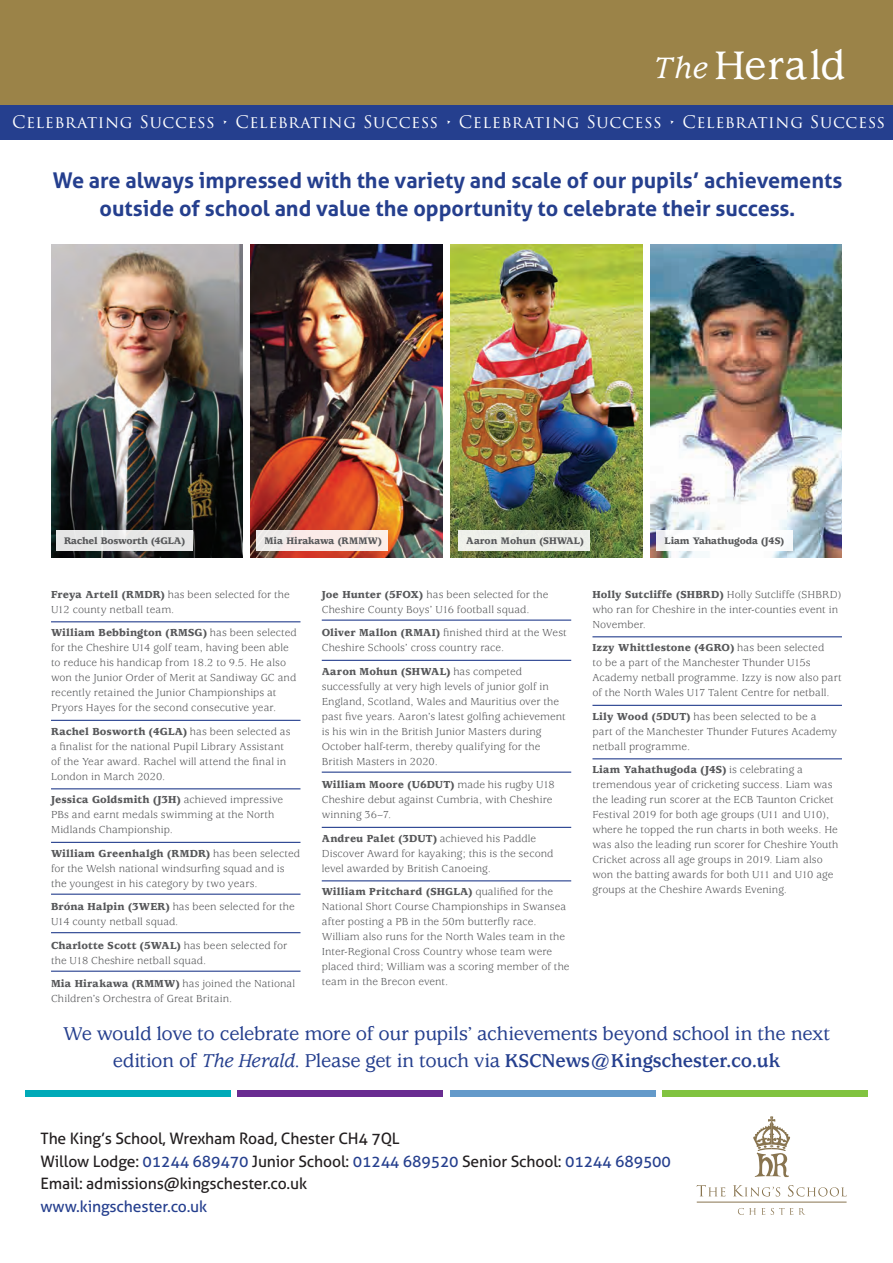
<style>
.page{position:relative;width:893px;height:1263px;background:#fff}
.page>*{position:absolute;margin:0;border:0;box-sizing:border-box;transform-origin:0 0}
.t1{font:500 43.95px "Usherwood";color:#fff}
.BODY_TEXT_Black{font:700 21.6px/27.8px "Aller";color:#253f8e;text-align:center}
.BODY_TEXT_Black-2{font:500 20.55px/26.8px "Usherwood";letter-spacing:-.025em;color:#253f8e;text-align:center}
.t2{font:16.8px "Trajan Pro 3";letter-spacing:.03em;color:#fff}
.t3{font:15.75px "Aller";letter-spacing:-.01em;color:#231f20}
.t4{font:15.75px "Aller";letter-spacing:-.01em;color:#253f8e}
.BODY_TEXT_Black-3{font:11.25px/15px "Usherwood";letter-spacing:.005em;color:#57585a}
.BODY_TEXT_Black-4{font:900 10.5px "Usherwood";letter-spacing:-.01em;color:#57585a}
.s1{font-style:italic;font-size:32.7px}
.s2{font-weight:900}
.s3{font-style:italic}
.s4{font-weight:700}
.s5{color:#253f8e}
</style>
<div class="page">
<div style="left:0;top:0;width:893px;height:105px;background:#9b8348"></div>
<div style="left:0;top:105px;width:893px;height:34px;background:#253f8e"></div>
<div style="left:26px;top:1091px;width:205px;height:6px;background:#00aab8"></div>
<div style="left:238px;top:1091px;width:205px;height:6px;background:#692c91"></div>
<div style="left:450px;top:1091px;width:205px;height:6px;background:#649aca"></div>
<div style="left:662px;top:1091px;width:205px;height:6px;background:#81c340"></div>
<svg style="left:753px;top:1116px;width:38px;height:61px"></svg>
<svg style="left:697px;top:1185px;width:28px;height:11px"></svg>
<svg style="left:733px;top:1185px;width:47px;height:11px"></svg>
<svg style="left:788px;top:1185px;width:59px;height:11px"></svg>
<svg style="left:738px;top:1208px;width:27px;height:7px"></svg>
<svg style="left:771px;top:1208px;width:22px;height:7px"></svg>
<svg style="left:799px;top:1208px;width:6px;height:7px"></svg>
<hr style="left:697px;top:1202px;width:150px;height:1px;background:#88744f">
<img style="left:451px;top:245px;width:191px;height:313px">
<div style="left:458px;top:531px;width:132px;height:20px;background:#edefea"></div>
<img style="left:651px;top:245px;width:191px;height:313px">
<div style="left:657px;top:531px;width:136px;height:20px;background:#fff"></div>
<img style="left:251px;top:245px;width:191px;height:313px">
<div style="left:256px;top:531px;width:132px;height:20px;background:linear-gradient(to right,#f1eae9,#feeee8)"></div>
<img style="left:51px;top:245px;width:191px;height:313px">
<div style="left:56px;top:531px;width:136px;height:20px;background:#e6e6e6"></div>
<hr style="left:51px;top:621px;width:249px;height:1px;background:#253f8e">
<hr style="left:51px;top:720px;width:249px;height:1px;background:#253f8e">
<hr style="left:51px;top:788px;width:249px;height:1px;background:#253f8e">
<hr style="left:51px;top:842px;width:249px;height:1px;background:#253f8e">
<hr style="left:51px;top:894px;width:249px;height:1px;background:#253f8e">
<hr style="left:51px;top:932px;width:249px;height:1px;background:#253f8e">
<hr style="left:51px;top:971px;width:249px;height:1px;background:#253f8e">
<hr style="left:322px;top:619px;width:249px;height:2px;background:#253f8e">
<hr style="left:322px;top:660px;width:249px;height:1px;background:#253f8e">
<hr style="left:322px;top:771px;width:249px;height:2px;background:#253f8e">
<hr style="left:322px;top:827px;width:249px;height:1px;background:#253f8e">
<hr style="left:322px;top:880px;width:249px;height:1px;background:#253f8e">
<hr style="left:592px;top:636px;width:250px;height:1px;background:#253f8e">
<hr style="left:592px;top:705px;width:250px;height:1px;background:#253f8e">
<hr style="left:592px;top:758px;width:250px;height:1px;background:#253f8e">
<p class="t1" style="left:654px;top:41px;width:193px"><span class="s1">The</span> Herald</p>
<p class="t2" style="left:12px;top:111px;width:875px">CELEBRATING SUCCESS • CELEBRATING SUCCESS • CELEBRATING SUCCESS • CELEBRATING SUCCESS</p>
<p class="BODY_TEXT_Black" style="left:53px;top:166px;width:791px">We are always impressed with the variety and scale of our pupils’ achievements outside of school and value the opportunity to celebrate their success.</p>
<p class="BODY_TEXT_Black-4" style="left:64px;top:535px;width:123px">Rachel Bosworth (4GLA)</p>
<p class="BODY_TEXT_Black-4" style="left:264px;top:535px;width:119px">Mia Hirakawa (RMMW)</p>
<p class="BODY_TEXT_Black-4" style="left:466px;top:535px;width:119px">Aaron Mohun (SHWAL)</p>
<p class="BODY_TEXT_Black-4" style="left:665px;top:535px;width:121px">Liam Yahathugoda (J4S)</p>
<p class="BODY_TEXT_Black-3" style="left:51px;top:587px;width:240px"><span class="s2">Freya Artell (RMDR)</span> has been selected for the<br>U12 county netball team.</p>
<p class="BODY_TEXT_Black-3" style="left:51px;top:626px;width:247px"><span class="s2">William Bebbington (RMSG)</span> has been selected for the Cheshire U14 golf team, having been able to reduce his handicap from 18.2 to 9.5. He also won the Junior Order of Merit at Sandiway GC and recently retained the Junior Championships at Pryors Hayes for the second consecutive year.</p>
<p class="BODY_TEXT_Black-3" style="left:51px;top:724px;width:241px"><span class="s2">Rachel Bosworth (4GLA)</span> has been selected as a finalist for the national Pupil Library Assistant of the Year award. Rachel will attend the final in London in March 2020.</p>
<p class="BODY_TEXT_Black-3" style="left:51px;top:793px;width:234px"><span class="s2">Jessica Goldsmith (J3H)</span> achieved impressive<br>PBs and earnt medals swimming at the North<br>Midlands Championship.</p>
<p class="BODY_TEXT_Black-3" style="left:51px;top:846px;width:251px"><span class="s2">William Greenhalgh (RMDR)</span> has been selected for the Welsh national windsurfing squad and is the youngest in his category by two years.</p>
<p class="BODY_TEXT_Black-3" style="left:51px;top:900px;width:245px"><span class="s2">Bróna Halpin (3WER)</span> has been selected for the<br>U14 county netball squad.</p>
<p class="BODY_TEXT_Black-3" style="left:51px;top:938px;width:238px"><span class="s2">Charlotte Scott (5WAL)</span> has been selected for the U18 Cheshire netball squad.</p>
<p class="BODY_TEXT_Black-3" style="left:51px;top:977px;width:246px"><span class="s2">Mia Hirakawa (RMMW)</span> has joined the National<br>Children’s Orchestra of Great Britain.</p>
<p class="BODY_TEXT_Black-3" style="left:322px;top:587px;width:228px"><span class="s2">Joe Hunter (5FOX)</span> has been selected for the<br>Cheshire County Boys’ U16 football squad.</p>
<p class="BODY_TEXT_Black-3" style="left:322px;top:626px;width:246px"><span class="s2">Oliver Mallon (RMAI)</span> finished third at the West<br>Cheshire Schools’ cross country race.</p>
<p class="BODY_TEXT_Black-3" style="left:322px;top:664px;width:246px"><span class="s2">Aaron Mohun (SHWAL)</span> has competed successfully at very high levels of junior golf in England, Scotland, Wales and Mauritius over the past five years. Aaron’s latest golfing achievement is his win in the British Junior Masters during October half-term, thereby qualifying for the British Masters in 2020.</p>
<p class="BODY_TEXT_Black-3" style="left:322px;top:778px;width:235px"><span class="s2">William Moore (U6DUT)</span> made his rugby U18<br>Cheshire debut against Cumbria, with Cheshire winning 36–7.</p>
<p class="BODY_TEXT_Black-3" style="left:322px;top:831px;width:233px"><span class="s2">Andreu Palet (3DUT)</span> achieved his Paddle<br>Discover Award for kayaking; this is the second level awarded by British Canoeing.</p>
<p class="BODY_TEXT_Black-3" style="left:322px;top:885px;width:249px"><span class="s2">William Pritchard (SHGLA)</span> qualified for the National Short Course Championships in Swansea after posting a PB in the 50m butterfly race.<br>William also runs for the North Wales team in the Inter-Regional Cross Country whose team were placed third; William was a scoring member of the team in the Brecon event.</p>
<p class="BODY_TEXT_Black-3" style="left:592px;top:587px;width:250px"><span class="s2">Holly Sutcliffe (SHBRD)</span> Holly Sutcliffe (SHBRD) who ran for Cheshire in the inter-counties event in<br>November.</p>
<p class="BODY_TEXT_Black-3" style="left:592px;top:641px;width:251px"><span class="s2">Izzy Whittlestone (4GRO)</span> has been selected<br>to be a part of the Manchester Thunder U15s Academy netball programme. Izzy is now also part of the North Wales U17 Talent Centre for netball.</p>
<p class="BODY_TEXT_Black-3" style="left:592px;top:709px;width:246px"><span class="s2">Lily Wood (5DUT)</span> has been selected to be a part of the Manchester Thunder Futures Academy netball programme.</p>
<p class="BODY_TEXT_Black-3" style="left:592px;top:763px;width:247px"><span class="s2">Liam Yahathugoda (J4S)</span> is celebrating a tremendous year of cricketing success. Liam was the leading run scorer at the ECB Taunton Cricket Festival 2019 for both age groups (U11 and U10), where he topped the run charts in both weeks. He was also the leading run scorer for Cheshire Youth Cricket across all age groups in 2019. Liam also won the batting awards for both U11 and U10 age groups at the Cheshire Awards Evening.</p>
<p class="BODY_TEXT_Black-2" style="left:63px;top:1021px;width:768px">We would love to celebrate more of our pupils’ achievements beyond school in the next edition of <span class="s3">The Herald</span>. Please get in touch via <span class="s4">KSCNews@Kingschester.co.uk</span></p>
<p class="t3" style="left:41px;top:1129px;width:361px">The King’s School, Wrexham Road, Chester CH4 7QL</p>
<p class="t3" style="left:41px;top:1152px;width:632px">Willow Lodge: <span class="s5">01244 689470</span> Junior School: <span class="s5">01244 689520</span> Senior School: <span class="s5">01244 689500</span></p>
<p class="t3" style="left:41px;top:1174px;width:268px">Email: admissions@kingschester.co.uk</p>
<p class="t4" style="left:41px;top:1197px;width:168px">www.kingschester.co.uk</p>
</div>
